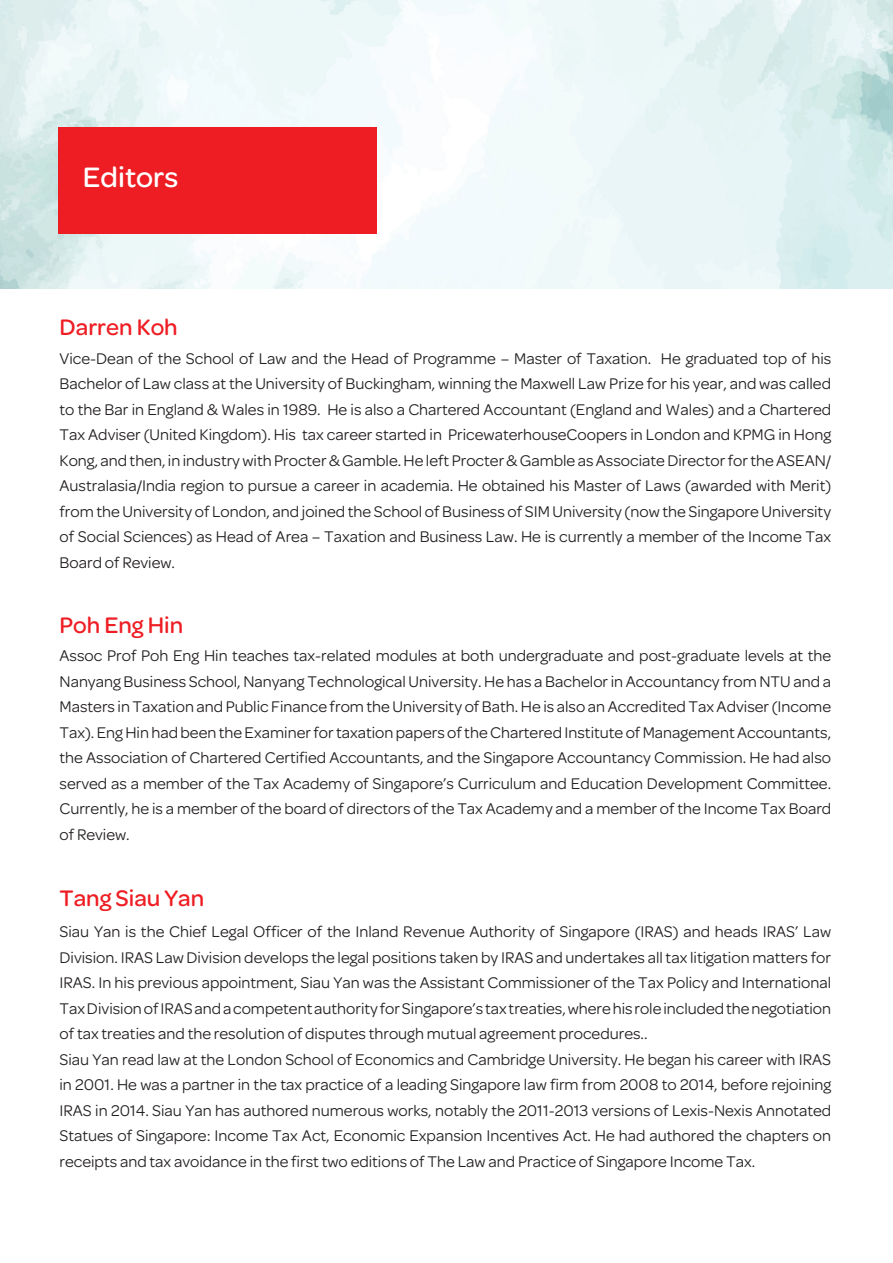
<style>
.page{position:relative;width:893px;height:1263px;background:#fff}
.page>*{position:absolute;margin:0;border:0;box-sizing:border-box;transform-origin:0 0}
.t1{font:500 30px "Omnes";color:#fff}
.t2{font:500 24px "Omnes";color:#ee1d23}
.t3{font:16.5px/25.5px "Omnes";color:#231f20;text-align:justify}
</style>
<div class="page">
<img style="left:0;top:0;width:893px;height:289px">
<div style="left:58px;top:127px;width:319px;height:106px;background:#ee1d23"></div>
<h1 class="t1" style="left:83px;top:160px;width:97px">Editors</h1>
<h2 class="t2" style="left:60px;top:314px;width:120px">Darren Koh</h2>
<p class="t3" style="left:60px;top:345px;width:773px">Vice-Dean of the School of Law and the Head of Programme – Master of Taxation. He graduated top of his Bachelor of Law class at the University of Buckingham, winning the Maxwell Law Prize for his year, and was called to the Bar in England &amp; Wales in 1989. He is also a Chartered Accountant (England and Wales) and a Chartered Tax Adviser (United Kingdom). His tax career started in PricewaterhouseCoopers in London and KPMG in Hong Kong, and then, in industry with Procter &amp; Gamble. He left Procter &amp; Gamble as Associate Director for the ASEAN/ Australasia/India region to pursue a career in academia. He obtained his Master of Laws (awarded with Merit) from the University of London, and joined the School of Business of SIM University (now the Singapore University of Social Sciences) as Head of Area – Taxation and Business Law. He is currently a member of the Income Tax Board of Review.</p>
<h2 class="t2" style="left:60px;top:611px;width:125px">Poh Eng Hin</h2>
<p class="t3" style="left:60px;top:643px;width:773px">Assoc Prof Poh Eng Hin teaches tax-related modules at both undergraduate and post-graduate levels at the Nanyang Business School, Nanyang Technological University. He has a Bachelor in Accountancy from NTU and a Masters in Taxation and Public Finance from the University of Bath. He is also an Accredited Tax Adviser (Income Tax). Eng Hin had been the Examiner for taxation papers of the Chartered Institute of Management Accountants, the Association of Chartered Certified Accountants, and the Singapore Accountancy Commission. He had also served as a member of the Tax Academy of Singapore’s Curriculum and Education Development Committee.<br>Currently, he is a member of the board of directors of the Tax Academy and a member of the Income Tax Board of Review.</p>
<h2 class="t2" style="left:60px;top:884px;width:146px">Tang Siau Yan</h2>
<p class="t3" style="left:60px;top:919px;width:773px;text-align:left">Siau Yan is the Chief Legal Officer of the Inland Revenue Authority of Singapore (IRAS) and heads IRAS’ Law Division. IRAS Law Division develops the legal positions taken by IRAS and undertakes all tax litigation matters for IRAS. In his previous appointment, Siau Yan was the Assistant Commissioner of the Tax Policy and International Tax Division of IRAS and a competent authority for Singapore’s tax treaties, where his role included the negotiation of tax treaties and the resolution of disputes through mutual agreement procedures..<br>Siau Yan read law at the London School of Economics and Cambridge University. He began his career with IRAS in 2001. He was a partner in the tax practice of a leading Singapore law firm from 2008 to 2014, before rejoining IRAS in 2014. Siau Yan has authored numerous works, notably the 2011-2013 versions of Lexis-Nexis Annotated Statues of Singapore: Income Tax Act, Economic Expansion Incentives Act. He had authored the chapters on receipts and tax avoidance in the first two editions of The Law and Practice of Singapore Income Tax.</p>
</div>
